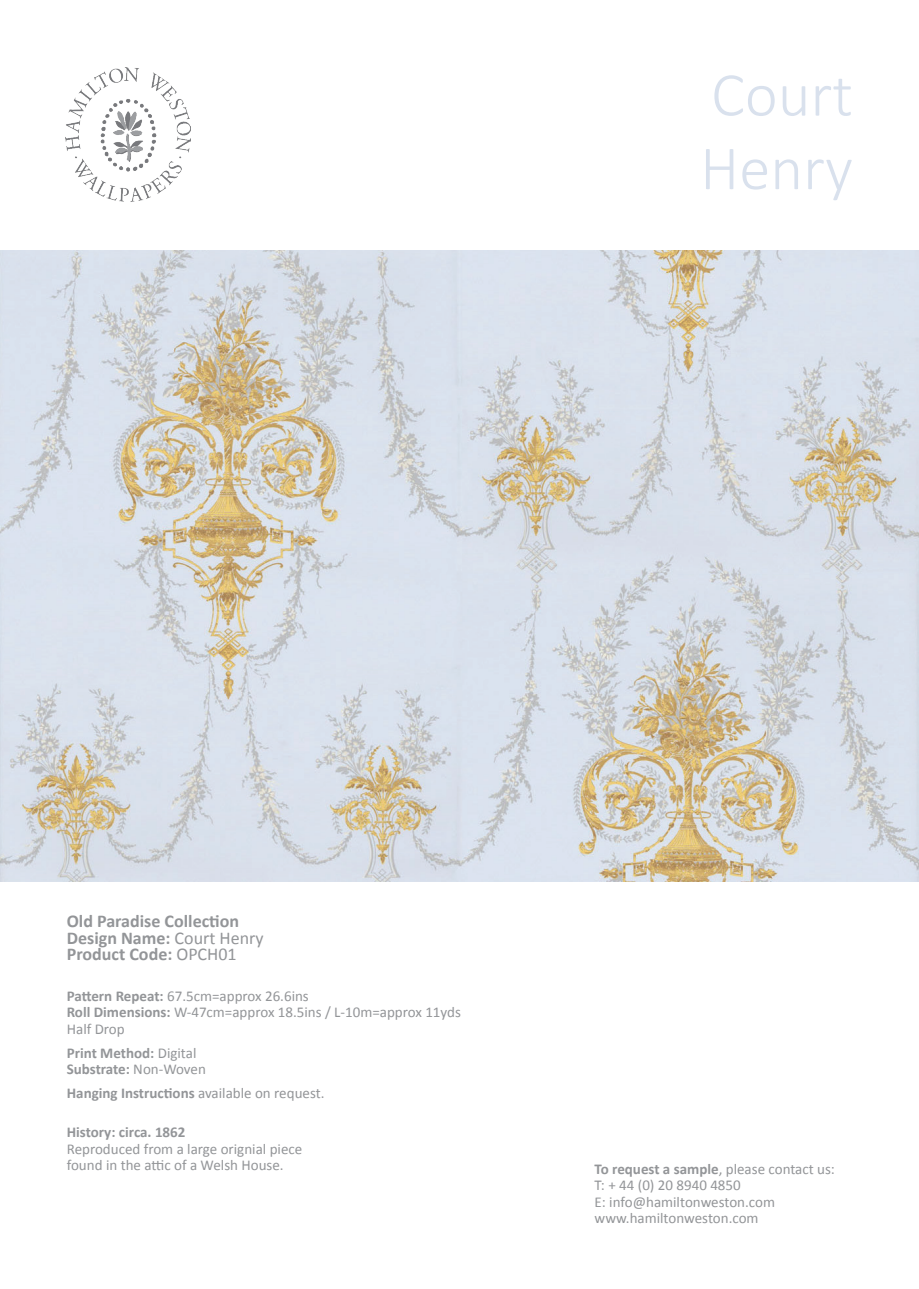
<style>
.page{position:relative;width:919px;height:1289px;background:#fff}
.page>*{position:absolute;margin:0;border:0;box-sizing:border-box;transform-origin:0 0}
.t1{font:300 63px/73.5px "Calibri";color:#d9e1ed}
.t2{font:700 18px/16.5px "Calibri";color:#939598}
.t3{font:15px/16.5px "Calibri";color:#939598}
.t4{font:700 15px/16.5px "Calibri";color:#939598}
.s1{font-weight:400}
.s2{font-weight:700}
</style>
<div class="page">
<img style="left:65px;top:67px;width:126px;height:135px">
<img style="left:0;top:250px;width:918px;height:631px">
<h1 class="t1" style="left:700px;top:57px;width:154px">Court<br>Henry</h1>
<p class="t2" style="left:67px;top:913px;width:198px">Old Paradise Collection<br>Design Name: <span class="s1">Court Henry<br></span>Product Code: <span class="s1">OPCH01</span></p>
<p class="t3" style="left:67px;top:987px;width:395px"><span class="s2">Pattern Repeat:</span> 67.5cm=approx 26.6ins<br><span class="s2">Roll Dimensions:</span> W-47cm=approx 18.5ins / L-10m=approx 11yds<br>Half Drop</p>
<p class="t4" style="left:67px;top:1044px;width:141px">Print Method: <span class="s1">Digital<br></span>Substrate: <span class="s1">Non-Woven</span></p>
<p class="t4" style="left:67px;top:1085px;width:259px">Hanging Instructions <span class="s1">available on request.</span></p>
<p class="t4" style="left:67px;top:1124px;width:120px">History: circa. 1862</p>
<p class="t3" style="left:67px;top:1140px;width:237px">Reproduced from a large orignial piece found in the attic of a Welsh House.</p>
<p class="t3" style="left:594px;top:1160px;width:242px"><span class="s2">To request a sample</span>, please contact us:<br>T: + 44 (0) 20 8940 4850<br>E: info@hamiltonweston.com www.hamiltonweston.com</p>
</div>
